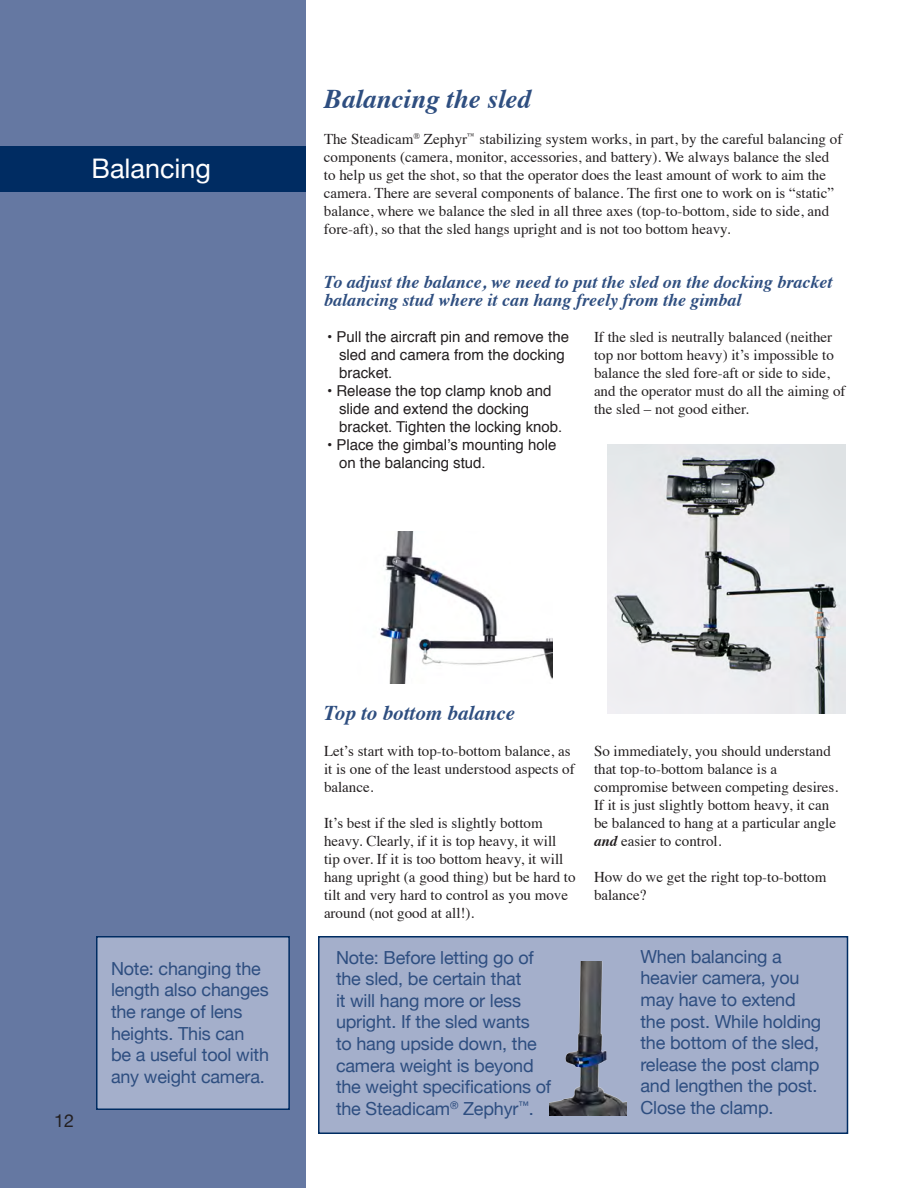
<style>
.page{position:relative;width:918px;height:1188px;background:#fff}
.page>*{position:absolute;margin:0;border:0;box-sizing:border-box;transform-origin:0 0}
.heading_int_big{font:italic 700 27px "Times";color:#2e4e80}
.t1{font:27px "Helvetica Neue";color:#fff}
.heading_interior{font:italic 700 21px "Times";color:#2e4e80}
.Caption_Tip{font:18px/21.6px "Helvetica Neue";letter-spacing:-.01em;color:#2e4e80}
.bullet_heading{font:italic 700 18px/18px "Times";color:#2e4e80}
.Caption_Tip-2{font:18px "Helvetica Neue";color:#231f20}
.body_text{font:15px/18px "Times";color:#231f20}
.bullet_list{font:15px/18px "Helvetica";color:#231f20}
.Caption_Tip-3{font:15px/18px "Times";color:#231f20}
.s1{font-weight:700;font-style:italic}
</style>
<div class="page">
<div style="left:0;top:0;width:306px;height:1188px;background:#6578a2"></div>
<div style="left:0;top:146px;width:306px;height:46px;background:#002c62"></div>
<div style="left:318px;top:936px;width:530px;height:198px;background:#a4afcb;border:2px solid #002c62"></div>
<img style="left:379px;top:531px;width:173px;height:153px">
<img style="left:549px;top:962px;width:78px;height:154px">
<div style="left:96px;top:936px;width:194px;height:174px;background:#a4afcb;border:2px solid #002c62"></div>
<img style="left:607px;top:444px;width:239px;height:270px">
<p class="t1" style="left:92px;top:152px;width:121px">Balancing</p>
<p class="heading_int_big" style="left:324px;top:74px;width:209px">Balancing the sled</p>
<p class="body_text" style="left:324px;top:129px;width:520px">The Steadicam<sup>®</sup> Zephyr<sup>™</sup> stabilizing system works, in part, by the careful balancing of components (camera, monitor, accessories, and battery). We always balance the sled to help us get the shot, so that the operator does the least amount of work to aim the camera. There are several components of balance. The first one to work on is “static” balance, where we balance the sled in all three axes (top-to-bottom, side to side, and fore-aft), so that the sled hangs upright and is not too bottom heavy.</p>
<p class="bullet_heading" style="left:324px;top:271px;width:510px">To adjust the balance, we need to put the sled on the docking bracket balancing stud where it can hang freely from the gimbal</p>
<p class="bullet_list" style="left:339px;top:328px;width:232px;text-indent:-12px">• Pull the aircraft pin and remove the sled and camera from the docking bracket.</p>
<p class="bullet_list" style="left:339px;top:382px;width:225px;text-indent:-12px">• Release the top clamp knob and slide and extend the docking bracket. Tighten the locking knob.</p>
<p class="bullet_list" style="left:339px;top:436px;width:219px;text-indent:-12px">• Place the gimbal’s mounting hole on the balancing stud.</p>
<p class="body_text" style="left:594px;top:327px;width:253px">If the sled is neutrally balanced (neither top nor bottom heavy) it’s impossible to balance the sled fore-aft or side to side, and the operator must do all the aiming of the sled – not good either.</p>
<p class="Caption_Tip-2" style="left:54px;top:1110px;width:22px">12</p>
<p class="Caption_Tip" style="left:111px;top:957px;width:160px">Note: changing the length also changes the range of lens heights. This can be a useful tool with any weight camera.</p>
<p class="heading_interior" style="left:324px;top:693px;width:193px">Top to bottom balance</p>
<p class="Caption_Tip-3" style="left:324px;top:741px;width:252px">Let’s start with top-to-bottom balance, as it is one of the least understood aspects of balance.</p>
<p class="body_text" style="left:324px;top:813px;width:253px">It’s best if the sled is slightly bottom heavy. Clearly, if it is top heavy, it will tip over. If it is too bottom heavy, it will hang upright (a good thing) but be hard to tilt and very hard to control as you move around (not good at all!).</p>
<p class="Caption_Tip" style="left:336px;top:946px;width:217px">Note: Before letting go of the sled, be certain that<br>it will hang more or less upright. If the sled wants<br>to hang upside down, the camera weight is beyond the weight specifications of the Steadicam<sup>®</sup> Zephyr<sup>™</sup>.</p>
<p class="body_text" style="left:594px;top:741px;width:246px">So immediately, you should understand that top-to-bottom balance is a compromise between competing desires.<br>If it is just slightly bottom heavy, it can be balanced to hang at a particular angle <span class="s1">and</span> easier to control.</p>
<p class="body_text" style="left:594px;top:867px;width:234px">How do we get the right top-to-bottom balance?</p>
<p class="Caption_Tip" style="left:640px;top:945px;width:182px">When balancing a heavier camera, you may have to extend the post. While holding the bottom of the sled, release the post clamp and lengthen the post.<br>Close the clamp.</p>
</div>
